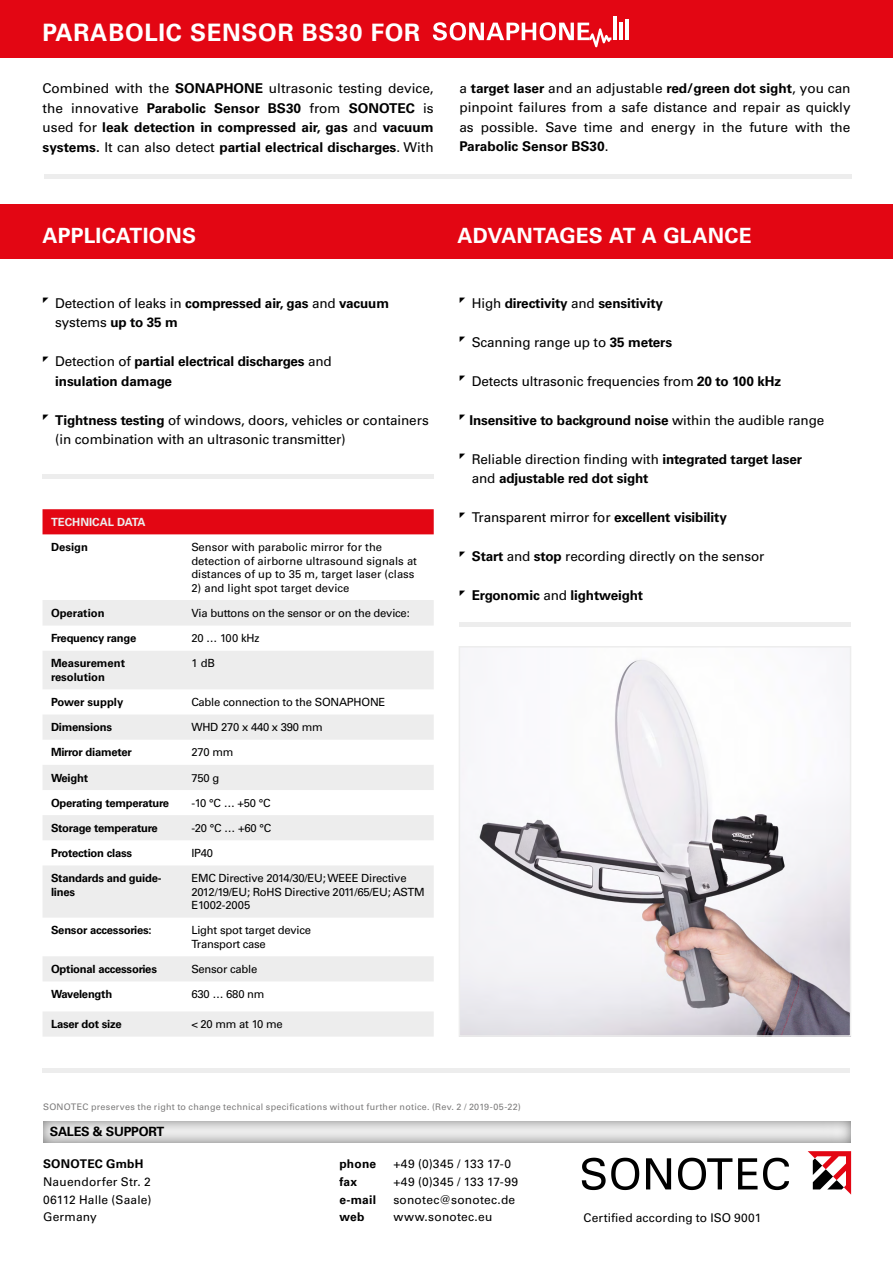
<style>
.page{position:relative;width:893px;height:1263px;background:#fff}
.page>*{position:absolute;margin:0;border:0;box-sizing:border-box;transform-origin:0 0}
.t1{font:700 24px "Univers LT Std";letter-spacing:.03em;color:#fff}
.t2{font:700 21px "Univers LT Std";letter-spacing:.01em;color:#fff}
.t3{font:700 13.5px/19.5px "Univers LT Std";letter-spacing:-.01em;color:#000}
.t4{font:13.5px/19.5px "Univers LT Std";letter-spacing:-.01em;color:#000}
.t5{font:700 12.75px "Univers LT Std";letter-spacing:-.02em;color:#000}
.t6{font:12px/17.7px "Univers LT Std";letter-spacing:.015em;color:#000;text-align:justify}
.t7{font:12px "Univers LT Std";letter-spacing:.035em;color:#000}
.t8{font:700 12px "Univers LT Std";letter-spacing:.02em;color:#000}
.t9{font:11.25px/13.5px "Univers LT Std";letter-spacing:-.02em;color:#000}
.t10{font:700 11.25px/13.5px "Univers LT Std";letter-spacing:-.02em;color:#000}
.t11{font:11.25px/13.5px "Univers LT Std";color:#000}
.t12{font:700 11.25px/13.5px "Univers LT Std";color:#000}
.t13{font:700 11.25px "Univers LT Std";color:#ededed}
.t14{font:9px "Univers LT Std";letter-spacing:.025em;color:#7c7b7b}
.s1{font-weight:400}
.s2{font-weight:700}
</style>
<div class="page">
<div style="left:0;top:0;width:893px;height:58px;background:#e30613"></div>
<hr style="left:43px;top:475px;width:391px;height:4px;background:#ededed">
<div style="left:0;top:204px;width:893px;height:54px;background:#e30613"></div>
<hr style="left:44px;top:175px;width:808px;height:4px;background:#ededed">
<hr style="left:42px;top:1068px;width:808px;height:4px;background:#ededed">
<div style="left:459px;top:622px;width:391px;height:5px;background:#ededed"></div>
<svg style="left:433px;top:16px;width:195px;height:31px"></svg>
<div style="left:28px;top:1110px;width:836px;height:33px;background:#000;opacity:.5"></div>
<svg style="left:582px;top:1158px;width:57px;height:32px"></svg>
<svg style="left:646px;top:1158px;width:25px;height:31px"></svg>
<svg style="left:678px;top:1158px;width:54px;height:32px"></svg>
<svg style="left:738px;top:1158px;width:19px;height:31px"></svg>
<svg style="left:763px;top:1158px;width:26px;height:32px"></svg>
<svg style="left:808px;top:1151px;width:43px;height:43px"></svg>
<div style="left:43px;top:509px;width:391px;height:25px;background:#e30613"></div>
<svg style="left:43px;top:600px;width:391px;height:437px;fill:#ededed"></svg>
<img style="left:462px;top:659px;width:386px;height:375px">
<div style="left:459px;top:646px;width:392px;height:391px;border:2px solid #ededed"></div>
<h1 class="t1" style="left:43px;top:18px;width:379px">PARABOLIC SENSOR BS30 FOR</h1>
<p class="t3" style="left:43px;top:79px;width:393px;text-align:justify"><span class="s1">Combined with the</span> SONAPHONE <span class="s1">ultrasonic testing device, the innovative</span> Parabolic Sensor BS30 <span class="s1">from</span> SONOTEC <span class="s1">is used for</span> leak detection in compressed air, gas <span class="s1">and</span> vacuum systems. <span class="s1">It can also detect</span> partial electrical discharges<span class="s1">. With</span></p>
<p class="t4" style="left:459px;top:79px;width:393px;text-align:justify">a <span class="s2">target laser</span> and an adjustable <span class="s2">red/green dot sight</span>, you can pinpoint failures from a safe distance and repair as quickly as possible. Save time and energy in the future with the <span class="s2">Parabolic Sensor BS30</span>.</p>
<h2 class="t2" style="left:43px;top:223px;width:155px">APPLICATIONS</h2>
<h2 class="t2" style="left:457px;top:223px;width:296px">ADVANTAGES AT A GLANCE</h2>
<p class="t3" style="left:55px;top:293px;width:335px"><span class="s1">Detection of leaks in</span> compressed air, gas <span class="s1">and</span> vacuum <span class="s1">systems</span> up to 35 m</p>
<p class="t3" style="left:55px;top:352px;width:278px"><span class="s1">Detection of</span> partial electrical discharges <span class="s1">and </span>insulation damage</p>
<p class="t4" style="left:55px;top:410px;width:375px"><span class="s2">Tightness testing</span> of windows, doors, vehicles or containers (in combination with an ultrasonic transmitter)</p>
<p class="t13" style="left:51px;top:515px;width:96px">TECHNICAL DATA</p>
<p class="t10" style="left:51px;top:540px;width:38px">Design</p>
<p class="t11" style="left:191px;top:540px;width:227px">Sensor with parabolic mirror for the detection of airborne ultrasound signals at distances of up to 35 m, target laser (class</p>
<p class="t11" style="left:191px;top:581px;width:160px">2) and light spot target device</p>
<p class="t12" style="left:51px;top:606px;width:55px">Operation</p>
<p class="t9" style="left:191px;top:606px;width:220px">Via buttons on the sensor or on the device:</p>
<p class="t10" style="left:51px;top:632px;width:87px">Frequency range</p>
<p class="t9" style="left:191px;top:631px;width:70px">20 … 100 kHz</p>
<p class="t12" style="left:51px;top:657px;width:76px">Measurement resolution</p>
<p class="t9" style="left:191px;top:657px;width:25px">1 dB</p>
<p class="t12" style="left:51px;top:695px;width:74px">Power supply</p>
<p class="t9" style="left:191px;top:695px;width:196px">Cable connection to the SONAPHONE</p>
<p class="t10" style="left:51px;top:720px;width:63px">Dimensions</p>
<p class="t9" style="left:191px;top:720px;width:133px">WHD 270 x 440 x 390 mm</p>
<p class="t10" style="left:51px;top:746px;width:82px">Mirror diameter</p>
<p class="t9" style="left:191px;top:746px;width:44px">270 mm</p>
<p class="t10" style="left:51px;top:771px;width:39px">Weight</p>
<p class="t9" style="left:191px;top:771px;width:29px">750 g</p>
<p class="t10" style="left:51px;top:796px;width:120px">Operating temperature</p>
<p class="t9" style="left:191px;top:796px;width:81px">-10 °C … +50 °C</p>
<p class="t10" style="left:51px;top:821px;width:108px">Storage temperature</p>
<p class="t9" style="left:191px;top:821px;width:81px">-20 °C … +60 °C</p>
<p class="t10" style="left:51px;top:846px;width:83px">Protection class</p>
<p class="t9" style="left:191px;top:846px;width:23px">IP40</p>
<p class="t10" style="left:51px;top:871px;width:112px">Standards and guide&shy;lines</p>
<p class="t9" style="left:191px;top:871px;width:235px">EMC Directive 2014/30/EU; WEEE Directive<br>2012/19/EU; RoHS Directive 2011/65/EU; ASTM<br>E1002-2005</p>
<p class="t10" style="left:51px;top:924px;width:102px">Sensor accessories:</p>
<p class="t9" style="left:191px;top:924px;width:121px">Light spot target device<br>Transport case</p>
<p class="t10" style="left:51px;top:962px;width:107px">Optional accessories</p>
<p class="t9" style="left:191px;top:962px;width:68px">Sensor cable</p>
<p class="t10" style="left:51px;top:987px;width:63px">Wavelength</p>
<p class="t9" style="left:191px;top:987px;width:75px">630 … 680 nm</p>
<p class="t10" style="left:51px;top:1017px;width:72px">Laser dot size</p>
<p class="t9" style="left:191px;top:1017px;width:93px">&lt; 20 mm at 10 me</p>
<p class="t3" style="left:472px;top:293px;width:193px"><span class="s1">High</span> directivity <span class="s1">and</span> sensitivity</p>
<p class="t4" style="left:472px;top:332px;width:202px">Scanning range up to <span class="s2">35 meters</span></p>
<p class="t4" style="left:472px;top:371px;width:311px">Detects ultrasonic frequencies from <span class="s2">20 to 100 kHz</span></p>
<p class="t3" style="left:469px;top:410px;width:356px">Insensitive to background noise <span class="s1">within the audible range</span></p>
<p class="t3" style="left:472px;top:449px;width:332px"><span class="s1">Reliable direction finding with</span> integrated target laser <span class="s1">and</span> adjustable red dot sight</p>
<p class="t4" style="left:472px;top:508px;width:257px">Transparent mirror for <span class="s2">excellent visibility</span></p>
<p class="t4" style="left:472px;top:547px;width:294px"><span class="s2">Start</span> and <span class="s2">stop</span> recording directly on the sensor</p>
<p class="t3" style="left:472px;top:586px;width:173px">Ergonomic <span class="s1">and</span> lightweight</p>
<p class="t14" style="left:43px;top:1101px;width:479px">SONOTEC preserves the right to change technical specifications without further notice. (Rev. 2 / 2019-05-22)</p>
<p class="t5" style="left:50px;top:1124px;width:116px">SALES &amp; SUPPORT</p>
<p class="t8" style="left:43px;top:1157px;width:102px">SONOTEC GmbH</p>
<p class="t6" style="left:43px;top:1173px;width:110px">Nauendorfer Str. 2<br>06112 Halle (Saale)<br>Germany</p>
<p class="t8" style="left:339px;top:1157px;width:38px">phone</p>
<p class="t7" style="left:393px;top:1157px;width:119px">+49 (0)345 / 133 17-0</p>
<p class="t8" style="left:339px;top:1174px;width:19px">fax</p>
<p class="t7" style="left:393px;top:1174px;width:126px">+49 (0)345 / 133 17-99</p>
<p class="t8" style="left:339px;top:1192px;width:38px">e-mail</p>
<p class="t6" style="left:393px;top:1190px;width:123px">sonotec@sonotec.de</p>
<p class="t8" style="left:339px;top:1210px;width:27px">web</p>
<p class="t6" style="left:393px;top:1208px;width:101px">www.sonotec.eu</p>
<p class="t6" style="left:583px;top:1208px;width:179px">Certified according to ISO 9001</p>
</div>
